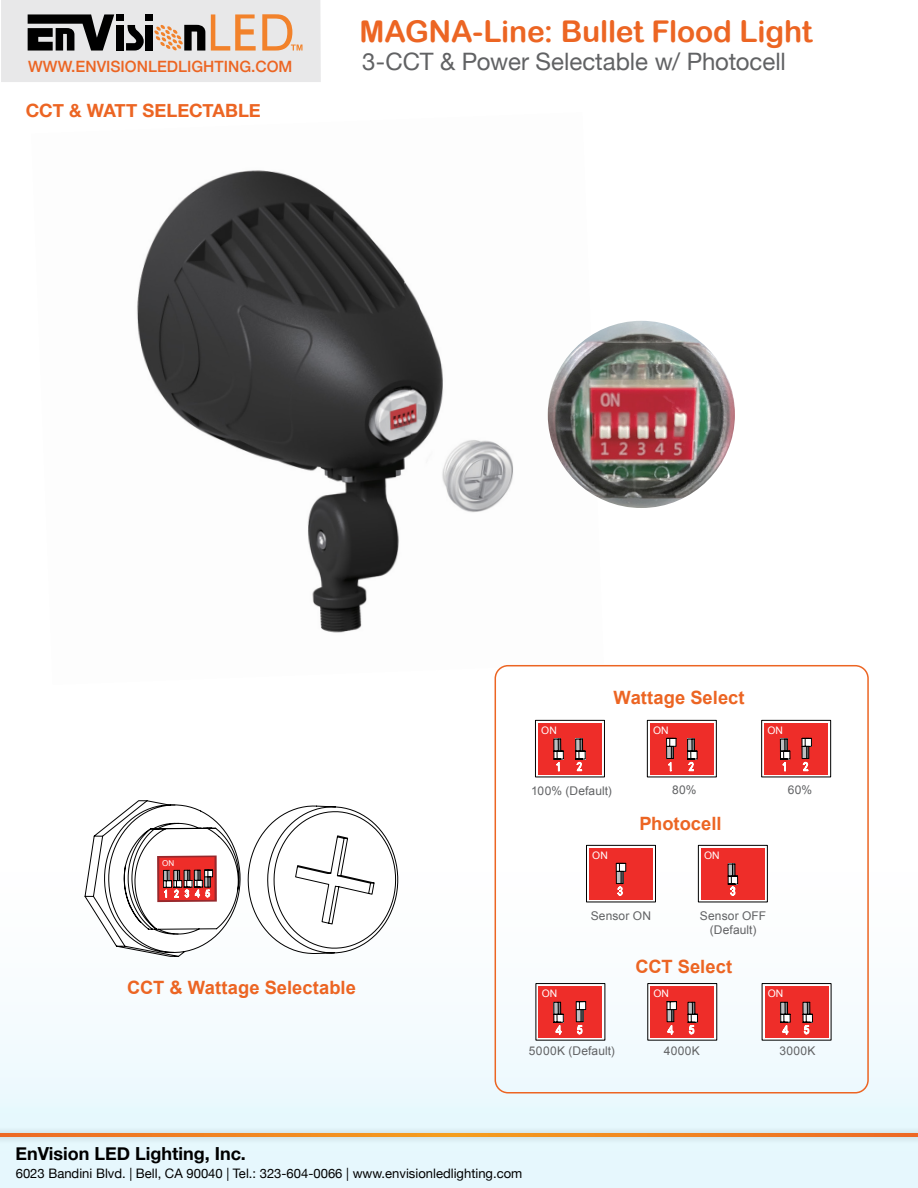
<style>
.page{position:relative;width:918px;height:1188px;background:#fff}
.page>*{position:absolute;margin:0;border:0;box-sizing:border-box;transform-origin:0 0}
.t1{font:30px "Arial Rounded MT Bold";letter-spacing:-.005em;color:#ec6523}
.t2{font:24px "Helvetica Neue";letter-spacing:-.005em;color:#616264}
.t3{font:700 18.3px "Arial";color:#ec6523}
.t4{font:700 18.3px "Helvetica Neue";letter-spacing:-.005em;color:#ec6523}
.t5{font:700 18px "Helvetica Neue";color:#000}
.t6{font:500 15.6px "Helvetica Neue";color:#ec6523}
.t7{font:13.05px "Helvetica Neue";color:#000}
.t8{font:12px/14.4px "Arial";letter-spacing:.015em;color:#616264;text-align:center}
.t9{font:10.35px "Arial";color:#fff}
.t10{font:8.1px "Arial";color:#fff}
</style>
<div class="page">
<img style="left:137px;top:170px;width:261px;height:316px">
<img style="left:398px;top:271px;width:206px;height:400px">
<img style="left:307px;top:486px;width:113px;height:185px">
<img style="left:548px;top:321px;width:187px;height:187px;border-radius:94px">
<div style="left:0;top:867px;width:918px;height:321px;background:linear-gradient(to right,#f1fafe,#f0f8fb)"></div>
<div style="left:0;top:1126px;width:918px;height:18px;background:#000;opacity:.28"></div>
<svg style="left:0;top:1134px;width:918px;height:3px"></svg>
<svg style="left:84px;top:800px;width:314px;height:157px"></svg>
<svg style="left:764px;top:723px;width:64px;height:52px"></svg>
<div style="left:762px;top:720px;width:69px;height:57px;border:1px solid #000"></div>
<svg style="left:650px;top:774px;width:64px;height:1px"></svg>
<div style="left:647px;top:720px;width:69px;height:57px;border:1px solid #000"></div>
<svg style="left:538px;top:774px;width:64px;height:1px"></svg>
<div style="left:535px;top:720px;width:70px;height:57px;border:1px solid #000"></div>
<div style="left:538px;top:723px;width:64px;height:51px;background:#ee2d29"></div>
<div style="left:650px;top:723px;width:64px;height:51px;background:#ee2d29"></div>
<div style="left:765px;top:723px;width:63px;height:51px;background:#ee2d29"></div>
<svg style="left:666px;top:738px;width:32px;height:34px"></svg>
<svg style="left:780px;top:738px;width:32px;height:34px"></svg>
<svg style="left:553px;top:738px;width:33px;height:34px"></svg>
<svg style="left:588px;top:867px;width:66px;height:33px"></svg>
<div style="left:586px;top:845px;width:70px;height:57px;border:1px solid #000"></div>
<svg style="left:700px;top:867px;width:65px;height:33px"></svg>
<div style="left:698px;top:845px;width:69px;height:57px;border:1px solid #000"></div>
<div style="left:589px;top:848px;width:64px;height:51px;background:#ee2d29"></div>
<div style="left:701px;top:848px;width:64px;height:51px;background:#ee2d29"></div>
<svg style="left:616px;top:863px;width:11px;height:33px"></svg>
<svg style="left:727px;top:863px;width:12px;height:33px"></svg>
<svg style="left:538px;top:985px;width:65px;height:53px"></svg>
<svg style="left:650px;top:985px;width:65px;height:53px"></svg>
<svg style="left:764px;top:985px;width:65px;height:53px"></svg>
<div style="left:539px;top:986px;width:63px;height:52px;background:#ee2d29"></div>
<div style="left:651px;top:986px;width:63px;height:52px;background:#ee2d29"></div>
<div style="left:765px;top:986px;width:63px;height:52px;background:#ee2d29"></div>
<svg style="left:553px;top:1001px;width:34px;height:34px"></svg>
<svg style="left:666px;top:1001px;width:32px;height:34px"></svg>
<svg style="left:780px;top:1001px;width:33px;height:34px"></svg>
<div style="left:495px;top:665px;width:374px;height:429px;border:2px solid #ec6523;border-radius:13px"></div>
<div style="left:1px;top:0;width:320px;height:82px;background:#e8e8e9"></div>
<div style="left:116px;top:25px;width:8px;height:26px;background:#000"></div>
<div style="left:116px;top:14px;width:8px;height:7px;background:#000"></div>
<div style="left:145px;top:25px;width:8px;height:26px;background:#000"></div>
<div style="left:145px;top:14px;width:8px;height:7px;background:#000"></div>
<svg style="left:28px;top:14px;width:86px;height:37px"></svg>
<svg style="left:126px;top:25px;width:18px;height:26px"></svg>
<svg style="left:211px;top:14px;width:45px;height:37px"></svg>
<svg style="left:154px;top:25px;width:51px;height:26px"></svg>
<svg style="left:262px;top:14px;width:40px;height:37px"></svg>
<h1 class="t1" style="left:360px;top:14px;width:454px">MAGNA-Line: Bullet Flood Light</h1>
<p class="t6" style="left:28px;top:54px;width:266px">WWW.ENVISIONLEDLIGHTING.COM</p>
<h2 class="t2" style="left:362px;top:44px;width:425px">3-CCT &amp; Power Selectable w/ Photocell</h2>
<h3 class="t4" style="left:26px;top:96px;width:237px">CCT &amp; WATT SELECTABLE</h3>
<p class="t10" style="left:162px;top:858px;width:14px">ON</p>
<h3 class="t3" style="left:127px;top:975px;width:230px">CCT &amp; Wattage Selectable</h3>
<h3 class="t5" style="left:16px;top:1140px;width:232px">EnVision LED Lighting, Inc.</h3>
<h3 class="t3" style="left:614px;top:685px;width:133px">Wattage Select</h3>
<p class="t9" style="left:541px;top:724px;width:17px">ON</p>
<p class="t9" style="left:653px;top:724px;width:17px">ON</p>
<p class="t9" style="left:767px;top:724px;width:17px">ON</p>
<p class="t8" style="left:531px;top:783px;width:82px">100% (Default)</p>
<p class="t8" style="left:672px;top:783px;width:26px">80%</p>
<p class="t8" style="left:788px;top:783px;width:26px">60%</p>
<h3 class="t3" style="left:639px;top:812px;width:84px">Photocell</h3>
<p class="t9" style="left:592px;top:849px;width:17px">ON</p>
<p class="t9" style="left:704px;top:849px;width:17px">ON</p>
<p class="t8" style="left:591px;top:909px;width:62px">Sensor ON</p>
<p class="t8" style="left:700px;top:909px;width:68px">Sensor OFF (Default)</p>
<h3 class="t3" style="left:635px;top:954px;width:98px">CCT Select</h3>
<p class="t9" style="left:542px;top:987px;width:17px">ON</p>
<p class="t9" style="left:654px;top:987px;width:17px">ON</p>
<p class="t9" style="left:768px;top:987px;width:17px">ON</p>
<p class="t8" style="left:529px;top:1044px;width:87px">5000K (Default)</p>
<p class="t8" style="left:664px;top:1044px;width:38px">4000K</p>
<p class="t8" style="left:779px;top:1044px;width:38px">3000K</p>
<p class="t7" style="left:16px;top:1164px;width:508px">6023 Bandini Blvd. | Bell, CA 90040 | Tel.: 323-604-0066 | www.envisionledlighting.com</p>
</div>
